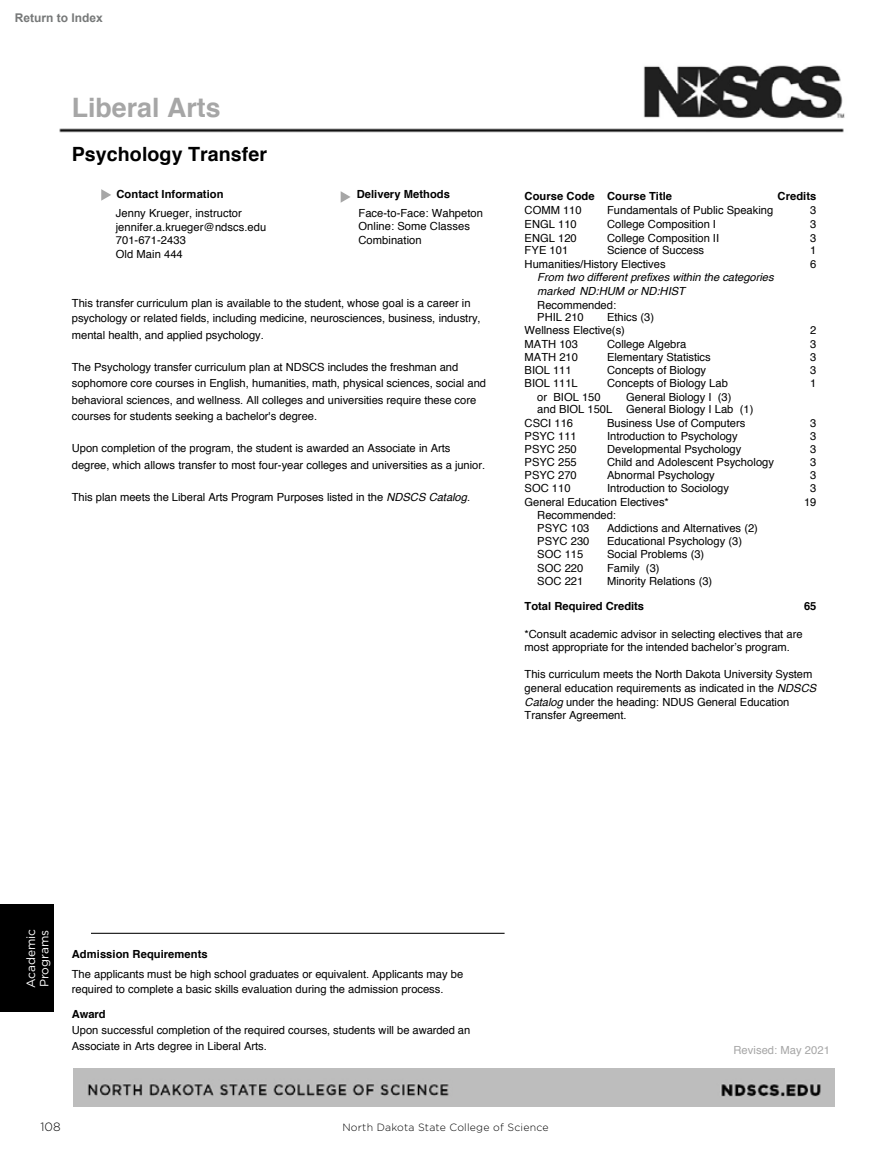
<style>
.page{position:relative;width:891px;height:1161px;background:#fff}
.page>*{position:absolute;margin:0;border:0;box-sizing:border-box;transform-origin:0 0}
.t1{font:700 26.7px "Helvetica CE";color:#a6a6a6}
.t2{font:700 19.65px "Helvetica CE";letter-spacing:.005em;color:#000}
.t3{font:12px/13.5px "Gotham";color:#fff}
.t4{font:700 12px "Arial";color:#767878}
.t5{font:300 12px "Gotham";color:#000}
.t6{font:11.1px/13.5px "Helvetica";color:#000}
.t7{font:700 11.1px "Helvetica CE";letter-spacing:.005em;color:#000}
.t8{font:italic 11.1px/13.8px "Helvetica";color:#000}
.t9{font:11.1px "Helvetica";letter-spacing:.005em;color:#a6a6a6}
.t10{font:300 10.5px "Gotham";letter-spacing:.02em;color:#000}
.s1{font-style:italic}
</style>
<div class="page">
<svg style="left:101px;top:189px;width:10px;height:12px"></svg>
<svg style="left:341px;top:191px;width:10px;height:12px"></svg>
<img style="left:59px;top:65px;width:786px;height:68px">
<img style="left:74px;top:1069px;width:760px;height:38px">
<hr style="left:91px;top:933px;width:414px;height:1px;background:#000">
<div style="left:0;top:904px;width:54px;height:108px;background:#000"></div>
<p class="t4" style="left:15px;top:10px;width:90px">Return to Index</p>
<h1 class="t1" style="left:72px;top:89px;width:150px">Liberal Arts</h1>
<h2 class="t2" style="left:72px;top:140px;width:197px">Psychology Transfer</h2>
<p class="t7" style="left:116px;top:186px;width:109px">Contact Information</p>
<p class="t7" style="left:357px;top:186px;width:95px">Delivery Methods</p>
<p class="t6" style="left:116px;top:207px;width:152px">Jenny Krueger, instructor jennifer.a.krueger@ndscs.edu<br>701-671-2433<br>Old Main 444</p>
<p class="t6" style="left:358px;top:207px;width:126px">Face-to-Face: Wahpeton<br>Online: Some Classes<br>Combination</p>
<p class="t6" style="left:72px;top:295px;width:410px;line-height:16px">This transfer curriculum plan is available to the student, whose goal is a career in psychology or related fields, including medicine, neurosciences, business, industry, mental health, and applied psychology.</p>
<p class="t6" style="left:72px;top:360px;width:416px;line-height:16.2px">The Psychology transfer curriculum plan at NDSCS includes the freshman and sophomore core courses in English, humanities, math, physical sciences, social and behavioral sciences, and wellness. All colleges and universities require these core courses for students seeking a bachelor's degree.</p>
<p class="t6" style="left:72px;top:441px;width:415px;line-height:16.2px">Upon completion of the program, the student is awarded an Associate in Arts degree, which allows transfer to most four-year colleges and universities as a junior.</p>
<p class="t6" style="left:72px;top:491px;width:400px">This plan meets the Liberal Arts Program Purposes listed in the <span class="s1">NDSCS Catalog</span>.</p>
<p class="t7" style="left:525px;top:188px;width:149px">Course Code Course Title</p>
<p class="t7" style="left:778px;top:188px;width:40px">Credits</p>
<p class="t6" style="left:525px;top:205px;width:59px">COMM 110</p>
<p class="t6" style="left:607px;top:205px;width:168px">Fundamentals of Public Speaking</p>
<p class="t6" style="left:810px;top:205px;width:8px">3</p>
<p class="t6" style="left:525px;top:218px;width:54px">ENGL 110</p>
<p class="t6" style="left:607px;top:218px;width:110px">College Composition I</p>
<p class="t6" style="left:810px;top:218px;width:8px">3</p>
<p class="t6" style="left:525px;top:232px;width:54px">ENGL 120</p>
<p class="t6" style="left:607px;top:232px;width:114px">College Composition II</p>
<p class="t6" style="left:810px;top:232px;width:8px">3</p>
<p class="t6" style="left:525px;top:244px;width:45px">FYE 101</p>
<p class="t6" style="left:607px;top:244px;width:99px">Science of Success</p>
<p class="t6" style="left:810px;top:244px;width:8px">1</p>
<p class="t6" style="left:525px;top:258px;width:143px">Humanities/History Electives</p>
<p class="t6" style="left:810px;top:258px;width:8px">6</p>
<p class="t8" style="left:537px;top:271px;width:238px">From two different prefixes within the categories marked ND:HUM or ND:HIST</p>
<p class="t6" style="left:537px;top:299px;width:80px;line-height:12.9px">Recommended:<br>PHIL 210</p>
<p class="t6" style="left:525px;top:312px;width:131px;line-height:12.9px;text-indent:83px">Ethics (3)<br>Wellness Elective(s)</p>
<p class="t6" style="left:810px;top:324px;width:8px">2</p>
<p class="t6" style="left:525px;top:338px;width:55px">MATH 103</p>
<p class="t6" style="left:607px;top:338px;width:81px">College Algebra</p>
<p class="t6" style="left:810px;top:338px;width:8px">3</p>
<p class="t6" style="left:525px;top:351px;width:55px">MATH 210</p>
<p class="t6" style="left:607px;top:351px;width:105px">Elementary Statistics</p>
<p class="t6" style="left:810px;top:351px;width:8px">3</p>
<p class="t6" style="left:525px;top:364px;width:49px">BIOL 111</p>
<p class="t6" style="left:607px;top:364px;width:101px">Concepts of Biology</p>
<p class="t6" style="left:810px;top:364px;width:8px">3</p>
<p class="t6" style="left:525px;top:377px;width:55px">BIOL 111L</p>
<p class="t6" style="left:607px;top:377px;width:122px">Concepts of Biology Lab</p>
<p class="t6" style="left:810px;top:377px;width:8px">1</p>
<p class="t6" style="left:537px;top:391px;width:65px">or BIOL 150</p>
<p class="t6" style="left:626px;top:391px;width:107px">General Biology I (3)</p>
<p class="t6" style="left:537px;top:404px;width:218px">and BIOL 150L General Biology I Lab (1)</p>
<p class="t6" style="left:525px;top:417px;width:50px">CSCI 116</p>
<p class="t6" style="left:607px;top:417px;width:140px">Business Use of Computers</p>
<p class="t6" style="left:810px;top:417px;width:8px">3</p>
<p class="t6" style="left:525px;top:430px;width:54px">PSYC 111</p>
<p class="t6" style="left:607px;top:430px;width:132px">Introduction to Psychology</p>
<p class="t6" style="left:810px;top:430px;width:8px">3</p>
<p class="t6" style="left:525px;top:443px;width:54px">PSYC 250</p>
<p class="t6" style="left:607px;top:443px;width:136px">Developmental Psychology</p>
<p class="t6" style="left:810px;top:443px;width:8px">3</p>
<p class="t6" style="left:525px;top:456px;width:54px">PSYC 255</p>
<p class="t6" style="left:607px;top:456px;width:169px">Child and Adolescent Psychology</p>
<p class="t6" style="left:810px;top:456px;width:8px">3</p>
<p class="t6" style="left:525px;top:469px;width:54px">PSYC 270</p>
<p class="t6" style="left:607px;top:469px;width:109px">Abnormal Psychology</p>
<p class="t6" style="left:810px;top:469px;width:8px">3</p>
<p class="t6" style="left:525px;top:482px;width:47px">SOC 110</p>
<p class="t6" style="left:607px;top:482px;width:123px">Introduction to Sociology</p>
<p class="t6" style="left:810px;top:482px;width:8px">3</p>
<p class="t6" style="left:525px;top:496px;width:146px">General Education Electives*</p>
<p class="t6" style="left:804px;top:496px;width:14px">19</p>
<p class="t6" style="left:537px;top:510px;width:80px;line-height:12.5px">Recommended:<br>PSYC 103</p>
<p class="t6" style="left:607px;top:522px;width:152px">Addictions and Alternatives (2)</p>
<p class="t6" style="left:537px;top:535px;width:54px">PSYC 230</p>
<p class="t6" style="left:607px;top:535px;width:136px">Educational Psychology (3)</p>
<p class="t6" style="left:537px;top:548px;width:47px">SOC 115</p>
<p class="t6" style="left:607px;top:548px;width:99px">Social Problems (3)</p>
<p class="t6" style="left:537px;top:562px;width:47px">SOC 220</p>
<p class="t6" style="left:607px;top:562px;width:54px">Family (3)</p>
<p class="t6" style="left:537px;top:575px;width:47px">SOC 221</p>
<p class="t6" style="left:607px;top:575px;width:107px">Minority Relations (3)</p>
<p class="t7" style="left:525px;top:599px;width:121px">Total Required Credits</p>
<p class="t7" style="left:804px;top:599px;width:14px">65</p>
<p class="t6" style="left:525px;top:628px;width:280px">*Consult academic advisor in selecting electives that are most appropriate for the intended bachelor’s program.</p>
<p class="t6" style="left:525px;top:668px;width:293px">This curriculum meets the North Dakota University System general education requirements as indicated in the <span class="s1">NDSCS Catalog</span> under the heading: NDUS General Education Transfer Agreement.</p>
<p class="t3" style="left:24px;top:988px;width:61px;rotate:-90deg">Academic<br>Programs</p>
<p class="t7" style="left:72px;top:946px;width:137px">Admission Requirements</p>
<p class="t6" style="left:72px;top:966px;width:393px;line-height:15.9px">The applicants must be high school graduates or equivalent. Applicants may be required to complete a basic skills evaluation during the admission process.</p>
<p class="t7" style="left:72px;top:1006px;width:35px">Award</p>
<p class="t6" style="left:72px;top:1023px;width:400px;line-height:16.2px">Upon successful completion of the required courses, students will be awarded an<br>Associate in Arts degree in Liberal Arts.</p>
<p class="t9" style="left:733px;top:1043px;width:98px">Revised: May 2021</p>
<p class="t5" style="left:40px;top:1120px;width:22px">108</p>
<p class="t10" style="left:342px;top:1121px;width:208px">North Dakota State College of Science</p>
</div>
